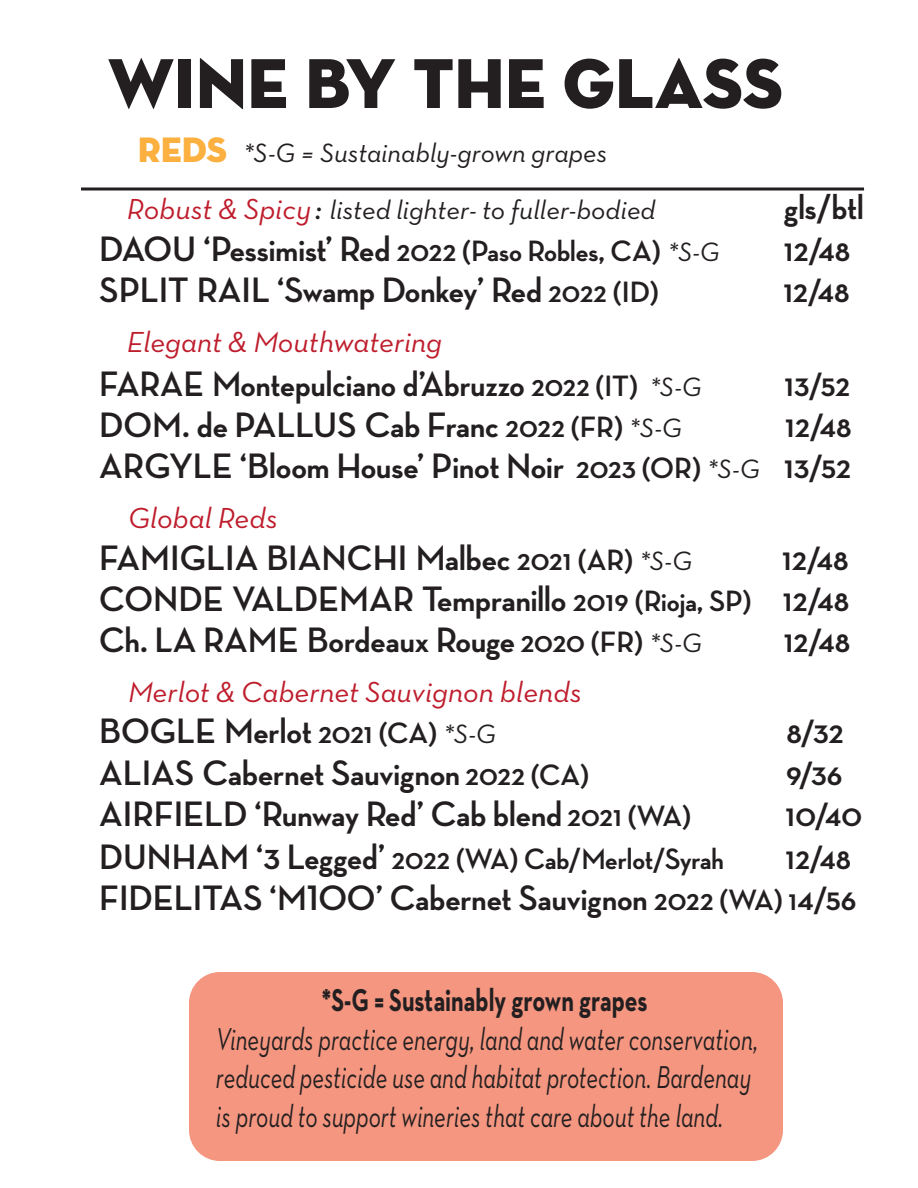
<style>
.page{position:relative;width:918px;height:1188px;background:#fff}
.page>*{position:absolute;margin:0;border:0;box-sizing:border-box;transform-origin:0 0}
.t1{font:71.7px "Neutra Disp Titling";color:#231f20}
.t2{font:700 36px/41.4px "Neutra Disp";color:#231f20}
.t3{font:700 35.4px "Neutra Disp";color:#231f20}
.t4{font:700 33px "Neutra Disp";color:#231f20}
.t5{font:italic 32.1px/38.7px "Neutra Text TF";color:#231f20;scale:.73 1}
.t6{font:700 32.1px "Neutra Text";color:#231f20;scale:.74 1}
.t7{font:700 30px "Neutra Disp";color:#231f20}
.t8{font:italic 29.4px "Neutra Text TF";color:#be1d2c}
.t9{font:italic 27px "Neutra Text TF";color:#231f20}
.s1{font-family:"Neutra Disp Titling";font-style:normal;font-size:36px;color:#fbb03f}
.s2{font-size:29.4px;color:#be1d2c}
.s3{font-size:35.4px}
.s4{font-size:36px}
.s5{font-family:"Neutra Text TF";font-weight:400;font-style:italic;font-size:27px}
.s6{font-size:29.4px}
.s7{font-size:30px}
.s8{font-size:33px}
</style>
<div class="page">
<hr style="left:81px;top:188px;width:783px;height:2px;background:#231f20">
<div style="left:189px;top:972px;width:594px;height:189px;background:#f59680;border-radius:31px"></div>
<h1 class="t1" style="left:108px;top:39px;width:677px">WINE BY THE GLASS</h1>
<p class="t9" style="left:138px;top:136px;width:471px"><span class="s1">REDS</span> *S-G = Sustainably-grown grapes</p>
<p class="t9" style="left:127px;top:194px;width:530px"><span class="s2">Robust &amp; Spicy</span> <span class="s3">:</span> listed lighter- to fuller-bodied</p>
<p class="t3" style="left:784px;top:187px;width:81px">gls/btl</p>
<p class="t7" style="left:99px;top:234px;width:622px"><span class="s4">DAOU ‘Pessimist’ Red</span> 2022 (Paso Robles, CA) <span class="s5">*S-G</span></p>
<p class="t4" style="left:784px;top:231px;width:68px">12/48</p>
<p class="t2" style="left:99px;top:270px;width:561px">SPLIT RAIL ‘Swamp Donkey’ Red <span class="s6">2022</span> <span class="s7">(ID)</span></p>
<p class="t4" style="left:783px;top:273px;width:68px">12/48</p>
<p class="t8" style="left:127px;top:325px;width:317px">Elegant &amp; Mouthwatering</p>
<p class="t2" style="left:99px;top:363px;width:604px">FARAE Montepulciano d’Abruzzo <span class="s7">2022 (IT)</span> <span class="s5">*S-G</span></p>
<p class="t4" style="left:784px;top:366px;width:67px">13/52</p>
<p class="t2" style="left:99px;top:405px;width:584px">DOM. de PALLUS Cab Franc <span class="s7">2022 (FR)</span> <span class="s5">*S-G</span></p>
<p class="t4" style="left:785px;top:407px;width:68px">12/48</p>
<p class="t2" style="left:99px;top:446px;width:753px">ARGYLE ‘Bloom House’ Pinot Noir <span class="s7">2023 (OR)</span> <span class="s5">*S-G</span> <span class="s8">13/52</span></p>
<p class="t8" style="left:128px;top:500px;width:151px">Global Reds</p>
<p class="t2" style="left:99px;top:537px;width:595px">FAMIGLIA BIANCHI Malbec <span class="s7">2021 (AR)</span> <span class="s5">*S-G</span></p>
<p class="t4" style="left:782px;top:540px;width:68px">12/48</p>
<p class="t2" style="left:99px;top:579px;width:751px">CONDE VALDEMAR Tempranillo <span class="s7">2019 (Rioja, SP)</span> <span class="s8">12/48<br></span>Ch.</p>
<p class="t2" style="left:203px;top:620px;width:501px">RAME Bordeaux Rouge <span class="s7">2020 (FR)</span> <span class="s5">*S-G</span></p>
<p class="t4" style="left:784px;top:623px;width:68px">12/48</p>
<p class="t8" style="left:128px;top:674px;width:455px">Merlot &amp; Cabernet Sauvignon blends</p>
<p class="t2" style="left:99px;top:711px;width:398px">BOGLE Merlot <span class="s7">2021 (CA)</span> <span class="s5">*S-G</span></p>
<p class="t4" style="left:787px;top:714px;width:59px">8/32</p>
<p class="t2" style="left:99px;top:753px;width:492px">ALIAS Cabernet Sauvigno<span class="s3">n</span> <span class="s7">2022 (CA)</span></p>
<p class="t4" style="left:786px;top:755px;width:58px">9/36</p>
<p class="t2" style="left:99px;top:794px;width:594px">AIRFIELD ‘Runway Red’ Cab blend <span class="s7">2021 (WA)</span></p>
<p class="t4" style="left:786px;top:796px;width:78px">10/40</p>
<p class="t7" style="left:99px;top:842px;width:626px"><span class="s4">DUNHAM ‘3 Legged’</span> 2022 (WA) Cab/Merlot/Syrah</p>
<p class="t4" style="left:786px;top:840px;width:67px">12/48</p>
<p class="t2" style="left:99px;top:878px;width:759px">FIDELITAS ‘M100’ Cabernet Sauvignon <span class="s7">2022 (WA)</span> <span class="s6">1</span><span class="s8">4/56</span></p>
<p class="t6" style="left:321px;top:980px;width:442px">*S-G = Sustainably grown grapes</p>
<p class="t5" style="left:216px;top:1019px;width:744px">Vineyards practice energy, land and water conservation, reduced pesticide use and habitat protection. Bardenay is proud to support wineries that care about the land.</p>
</div>
